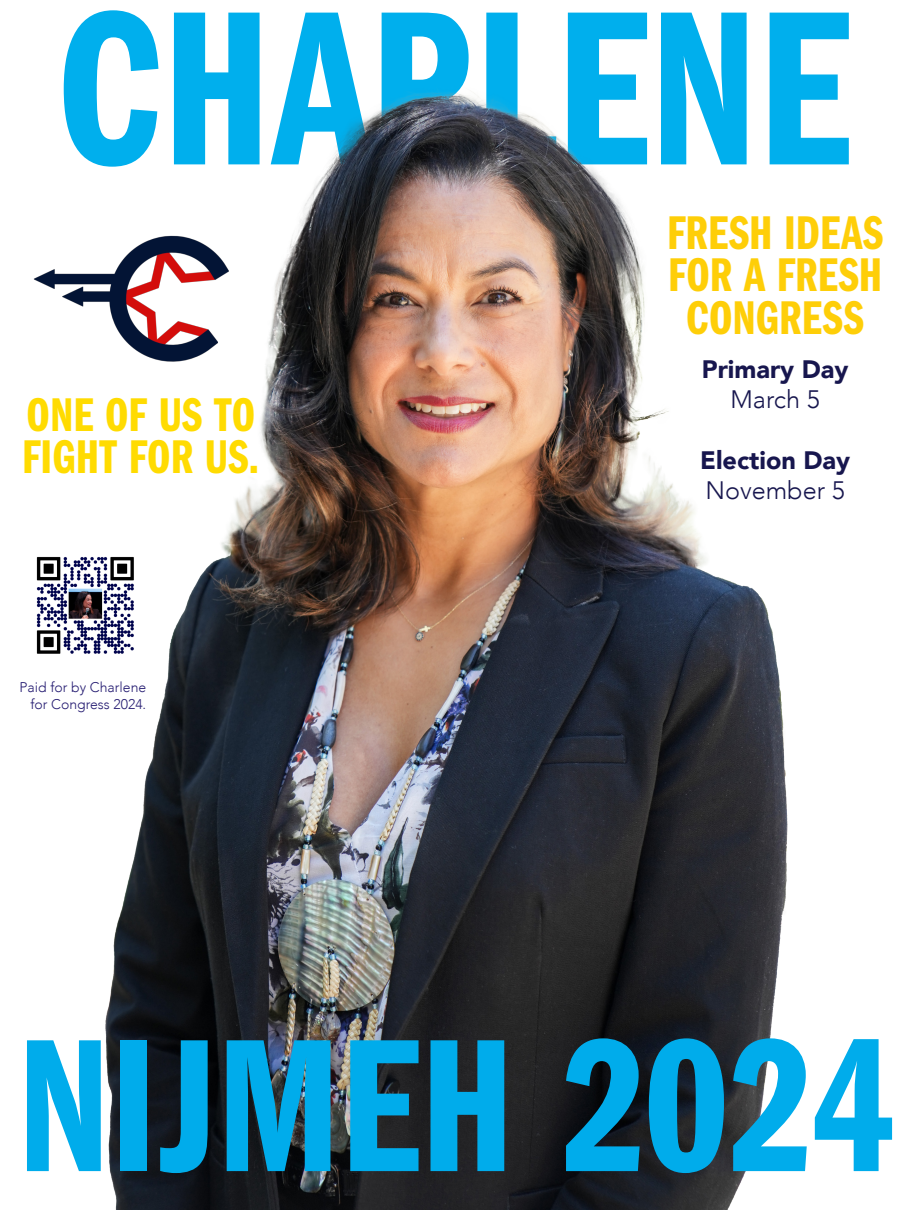
<style>
.page{position:relative;width:908px;height:1210px;background:#fff}
.page>*{position:absolute;margin:0;border:0;box-sizing:border-box;transform-origin:0 0}
.t1{font:227.5px "Franklin Gothic URW Com Dem";color:#00afed}
.t2{font:196px "Franklin Gothic URW Com Dem";color:#00aceb}
.t3{font:49px/42px "Franklin Gothic URW Com Dem";color:#fece08;text-align:center}
.t4{font:49px/42px "Franklin Gothic URW Com Dem";color:#ffdb01}
.t5{font:900 25.2px "Avenir";color:#17164e}
.t6{font:300 25.2px "Avenir";color:#17164e}
.t7{font:300 14px/16.8px "Avenir";color:#261d72;text-align:right}
</style>
<div class="page">
<img style="left:105px;top:93px;width:682px;height:1117px">
<img style="left:36px;top:552px;width:105px;height:105px">
<img style="left:33px;top:208px;width:250px;height:179px">
<p class="t1" style="left:57px;top:-70px;width:795px">CHARLENE</p>
<p class="t4" style="left:22px;top:391px;width:239px">ONE OF US TO<br>FIGHT FOR US.</p>
<p class="t7" style="left:20px;top:679px;width:128px">Paid for by Charlene for Congress 2024.</p>
<p class="t3" style="left:667px;top:209px;width:217px">FRESH IDEAS<br>FOR A FRESH<br>CONGRESS</p>
<p class="t5" style="left:701px;top:348px;width:148px">Primary Day</p>
<p class="t6" style="left:730px;top:385px;width:91px">March 5</p>
<p class="t5" style="left:700px;top:438px;width:151px">Election Day</p>
<p class="t6" style="left:705px;top:475px;width:141px">November 5</p>
<p class="t2" style="left:17px;top:969px;width:879px">NIJMEH 2024</p>
</div>
